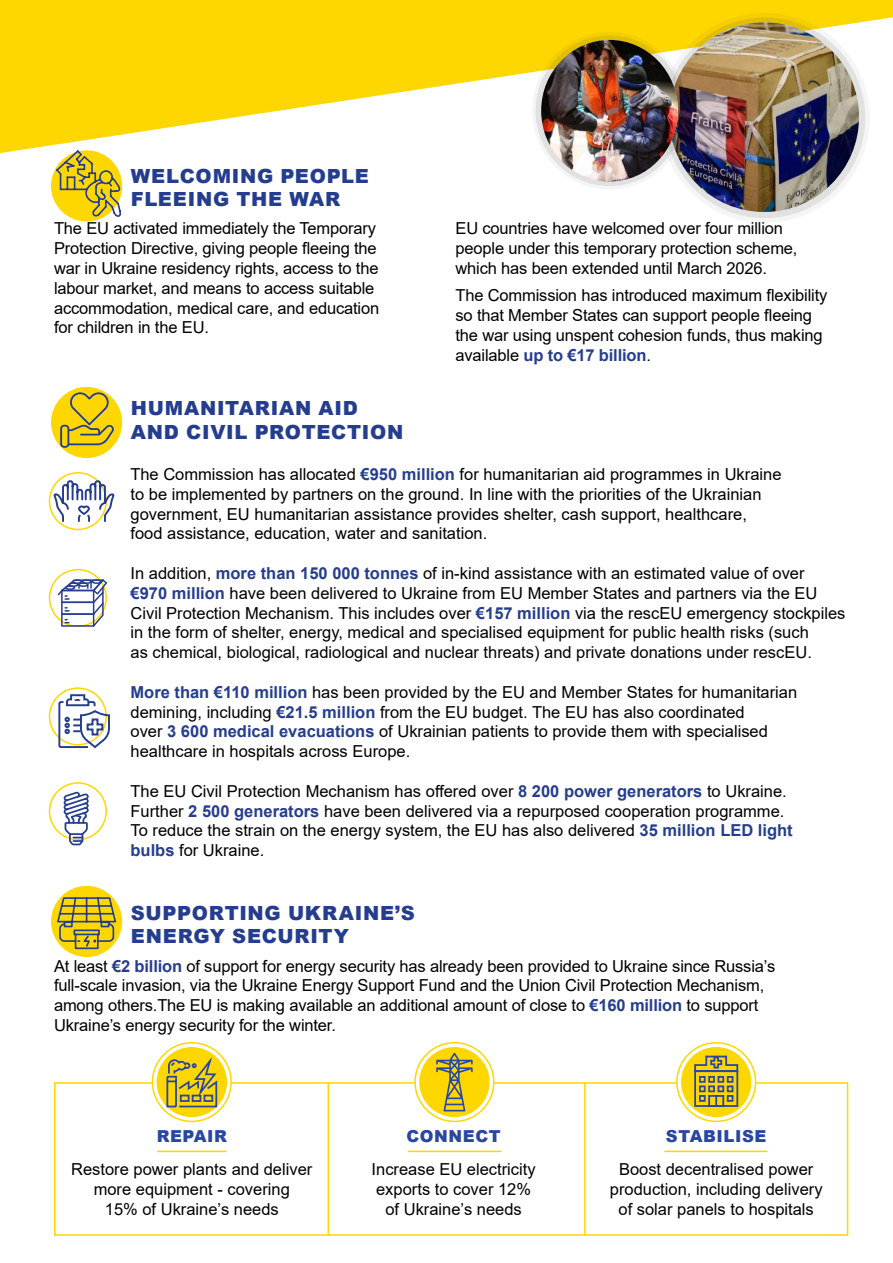
<style>
.page{position:relative;width:893px;height:1263px;background:#fff}
.page>*{position:absolute;margin:0;border:0;box-sizing:border-box;transform-origin:0 0}
.t1{font:900 19.5px/23.4px "Arial";letter-spacing:.035em;color:#253d8e}
.t2{font:16.5px/19.8px "Arial";color:#000}
.t3{font:900 16.5px "Arial";letter-spacing:.035em;color:#2a46a3}
.s1{font-weight:700;color:#253d8e}
</style>
<div class="page">
<div style="left:51px;top:150px;width:71px;height:71px;background:#ffd700;border-radius:50%"></div>
<div style="left:51px;top:387px;width:71px;height:71px;background:#ffd700;border-radius:50%"></div>
<div style="left:51px;top:886px;width:71px;height:71px;background:#ffd700;border-radius:50%"></div>
<svg style="left:0;top:0;width:893px;height:153px;fill:#ffd700"></svg>
<div style="left:49px;top:472px;width:58px;height:58px;border:2px solid #ffd700;border-radius:50%"></div>
<div style="left:49px;top:569px;width:58px;height:58px;border:2px solid #ffd700;border-radius:50%"></div>
<svg style="left:660px;top:13px;width:210px;height:210px"></svg>
<img style="left:669px;top:22px;width:190px;height:190px;border-radius:95px">
<svg style="left:55px;top:149px;width:70px;height:68px"></svg>
<svg style="left:60px;top:392px;width:54px;height:56px"></svg>
<svg style="left:53px;top:480px;width:62px;height:43px"></svg>
<svg style="left:58px;top:579px;width:49px;height:48px"></svg>
<div style="left:49px;top:687px;width:58px;height:58px;border:2px solid #ffd700;border-radius:50%"></div>
<svg style="left:57px;top:693px;width:53px;height:56px"></svg>
<div style="left:49px;top:782px;width:58px;height:58px;border:2px solid #ffd700;border-radius:50%"></div>
<svg style="left:64px;top:792px;width:25px;height:53px"></svg>
<hr style="left:328px;top:1083px;width:1px;height:152px;background:#ffd700">
<hr style="left:54px;top:1083px;width:2px;height:152px;background:#ffd700">
<hr style="left:55px;top:1082px;width:97px;height:2px;background:#ffd700">
<hr style="left:55px;top:1234px;width:793px;height:2px;background:#ffd700">
<hr style="left:232px;top:1082px;width:183px;height:2px;background:#ffd700">
<hr style="left:494px;top:1082px;width:182px;height:2px;background:#ffd700">
<hr style="left:756px;top:1082px;width:91px;height:2px;background:#ffd700">
<hr style="left:408px;top:1150px;width:93px;height:2px;background:#ffd700">
<hr style="left:157px;top:1150px;width:69px;height:2px;background:#ffd700">
<hr style="left:665px;top:1150px;width:102px;height:2px;background:#ffd700">
<hr style="left:847px;top:1083px;width:1px;height:152px;background:#ffd700">
<hr style="left:584px;top:1083px;width:2px;height:152px;background:#ffd700">
<div style="left:157px;top:1047px;width:70px;height:70px;background:#ffd700;border-radius:50%"></div>
<div style="left:419px;top:1047px;width:71px;height:70px;background:#ffd700;border-radius:50%"></div>
<div style="left:681px;top:1047px;width:70px;height:70px;background:#ffd700;border-radius:50%"></div>
<svg style="left:436px;top:1053px;width:37px;height:58px"></svg>
<svg style="left:693px;top:1055px;width:46px;height:52px"></svg>
<svg style="left:166px;top:1052px;width:52px;height:56px"></svg>
<div style="left:414px;top:1042px;width:80px;height:80px;border:2px solid #ffd700;border-radius:50%"></div>
<div style="left:676px;top:1042px;width:80px;height:80px;border:2px solid #ffd700;border-radius:50%"></div>
<div style="left:152px;top:1042px;width:80px;height:80px;border:2px solid #ffd700;border-radius:50%"></div>
<svg style="left:56px;top:896px;width:61px;height:54px"></svg>
<svg style="left:532px;top:32px;width:155px;height:158px"></svg>
<img style="left:541px;top:40px;width:137px;height:142px">
<p class="t1" style="left:131px;top:163px;width:239px">WELCOMING PEOPLE<br>FLEEING THE WAR</p>
<p class="t2" style="left:54px;top:219px;width:327px">The EU activated immediately the Temporary Protection Directive, giving people fleeing the war in Ukraine residency rights, access to the labour market, and means to access suitable accommodation, medical care, and education for children in the EU.</p>
<p class="t2" style="left:455px;top:219px;width:343px">EU countries have welcomed over four million people under this temporary protection scheme, which has been extended until March 2026.</p>
<p class="t2" style="left:455px;top:286px;width:373px">The Commission has introduced maximum flexibility so that Member States can support people fleeing the war using unspent cohesion funds, thus making available <span class="s1">up to €17 billion</span>.</p>
<p class="t1" style="left:131px;top:396px;width:274px">HUMANITARIAN AID<br>AND CIVIL PROTECTION</p>
<p class="t2" style="left:131px;top:464px;width:652px">The Commission has allocated <span class="s1">€950 million</span> for humanitarian aid programmes in Ukraine to be implemented by partners on the ground. In line with the priorities of the Ukrainian government, EU humanitarian assistance provides shelter, cash support, healthcare, food assistance, education, water and sanitation.</p>
<p class="t2" style="left:131px;top:563px;width:716px">In addition, <span class="s1">more than 150 000 tonnes</span> of in-kind assistance with an estimated value of over<br><span class="s1">€970 million</span> have been delivered to Ukraine from EU Member States and partners via the EU Civil Protection Mechanism. This includes over <span class="s1">€157 million</span> via the rescEU emergency stockpiles in the form of shelter, energy, medical and specialised equipment for public health risks (such<br>as chemical, biological, radiological and nuclear threats) and private donations under rescEU.</p>
<p class="t2" style="left:131px;top:682px;width:668px"><span class="s1">More than €110 million</span> has been provided by the EU and Member States for humanitarian demining, including <span class="s1">€21.5 million</span> from the EU budget. The EU has also coordinated<br>over <span class="s1">3 600 medical evacuations</span> of Ukrainian patients to provide them with specialised healthcare in hospitals across Europe.</p>
<p class="t2" style="left:131px;top:781px;width:664px">The EU Civil Protection Mechanism has offered over <span class="s1">8 200 power generators</span> to Ukraine.<br>Further <span class="s1">2 500 generators</span> have been delivered via a repurposed cooperation programme.<br>To reduce the strain on the energy system, the EU has also delivered <span class="s1">35 million LED light bulbs</span> for Ukraine.</p>
<p class="t1" style="left:131px;top:900px;width:285px">SUPPORTING UKRAINE’S<br>ENERGY SECURITY</p>
<p class="t2" style="left:54px;top:956px;width:723px">At least <span class="s1">€2 billion</span> of support for energy security has already been provided to Ukraine since Russia’s full-scale invasion, via the Ukraine Energy Support Fund and the Union Civil Protection Mechanism, among others.The EU is making available an additional amount of close to <span class="s1">€160 million</span> to support Ukraine’s energy security for the winter.</p>
<p class="t3" style="left:157px;top:1124px;width:72px">REPAIR</p>
<p class="t2" style="left:71px;top:1159px;width:243px;text-align:center">Restore power plants and deliver more equipment - covering<br>15% of Ukraine’s needs</p>
<p class="t3" style="left:406px;top:1124px;width:96px">CONNECT</p>
<p class="t2" style="left:372px;top:1159px;width:166px;text-align:center">Increase EU electricity exports to cover 12% of Ukraine’s needs</p>
<p class="t3" style="left:666px;top:1124px;width:102px">STABILISE</p>
<p class="t2" style="left:610px;top:1159px;width:214px;text-align:center">Boost decentralised power production, including delivery of solar panels to hospitals</p>
</div>
